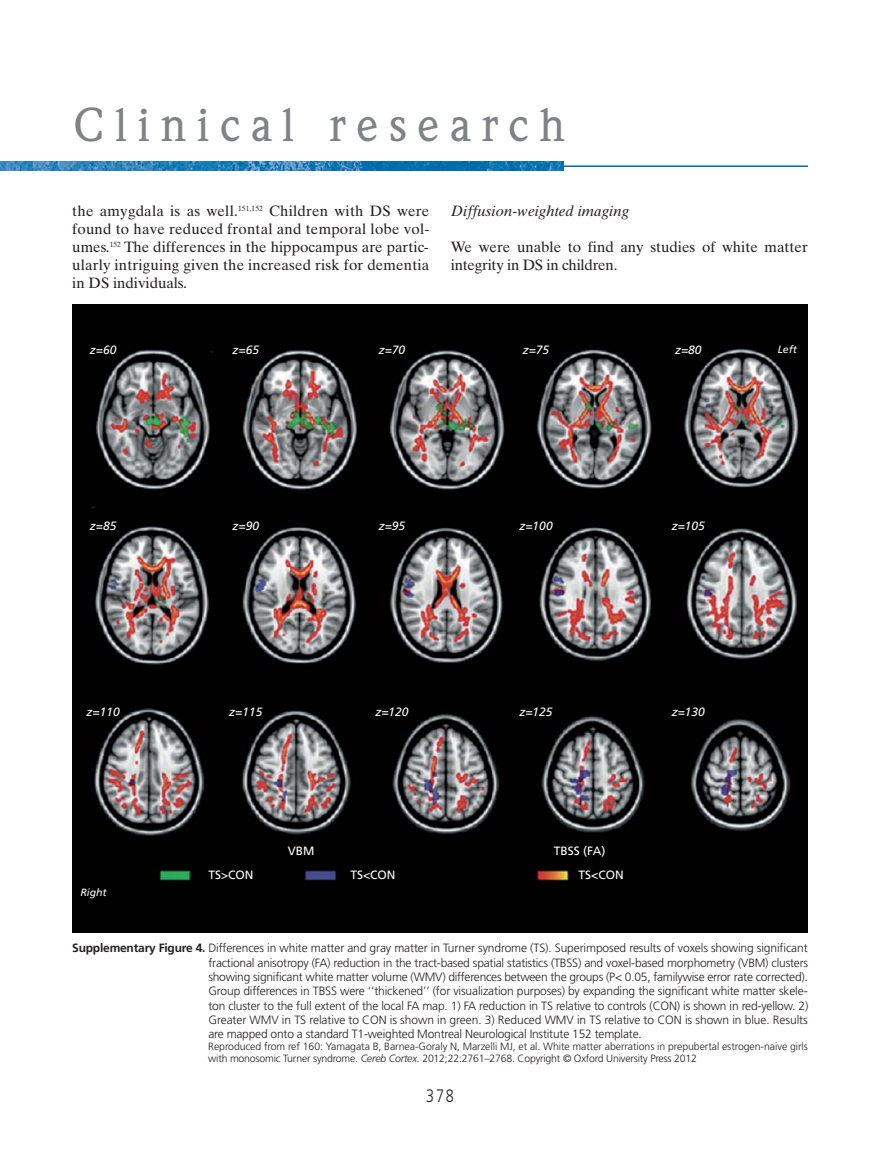
<style>
.page{position:relative;width:893px;height:1149px;background:#fff}
.page>*{position:absolute;margin:0;border:0;box-sizing:border-box;transform-origin:0 0}
.t1{font:500 46.5px "Weidemann";letter-spacing:.22em;color:#808285}
.t2{font:300 18px "Frutiger";color:#231f20;scale:.8 1}
.t3{font:15px/18px "Times Ten";color:#231f20;text-align:justify}
.t4{font:italic 15px "Times Ten";color:#231f20}
.t5{font:300 12px/14.2px "Frutiger";letter-spacing:-.015em;color:#231f20;text-align:justify}
.t6{font:italic 12px "Frutiger";color:#fff}
.t7{font:12px "Frutiger";color:#fff}
.t8{font:300 10.5px/12px "Frutiger";letter-spacing:-.005em;color:#231f20}
.t9{font:italic 10.5px "Frutiger";color:#fff}
.s1{font-weight:700}
.s2{font-style:italic}
</style>
<div class="page">
<hr style="left:393px;top:165px;width:415px;height:2px;background:#006aa8">
<img style="left:0;top:161px;width:563px;height:10px">
<img style="left:72px;top:305px;width:736px;height:627px">
<h1 class="t1" style="left:74px;top:108px;width:493px">Clinical research</h1>
<p class="t3" style="left:72px;top:203px;width:359px">the amygdala is as well.<sup>151,152</sup> Children with DS were found to have reduced frontal and temporal lobe vol&shy;umes.<sup>152</sup> The differences in the hippocampus are partic&shy;ularly intriguing given the increased risk for dementia in DS individuals.</p>
<p class="t4" style="left:451px;top:205px;width:180px">Diffusion-weighted imaging</p>
<p class="t3" style="left:451px;top:239px;width:359px">We were unable to find any studies of white matter integrity in DS in children.</p>
<p class="t6" style="left:90px;top:344px;width:28px">z=60</p>
<p class="t6" style="left:232px;top:344px;width:28px">z=65</p>
<p class="t6" style="left:379px;top:344px;width:28px">z=70</p>
<p class="t6" style="left:523px;top:344px;width:28px">z=75</p>
<p class="t6" style="left:675px;top:344px;width:28px">z=80</p>
<p class="t6" style="left:90px;top:521px;width:28px">z=85</p>
<p class="t6" style="left:232px;top:521px;width:28px">z=90</p>
<p class="t6" style="left:379px;top:521px;width:28px">z=95</p>
<p class="t6" style="left:519px;top:521px;width:35px">z=100</p>
<p class="t6" style="left:672px;top:521px;width:35px">z=105</p>
<p class="t6" style="left:87px;top:706px;width:35px">z=110</p>
<p class="t6" style="left:229px;top:706px;width:35px">z=115</p>
<p class="t6" style="left:375px;top:706px;width:35px">z=120</p>
<p class="t6" style="left:519px;top:706px;width:35px">z=125</p>
<p class="t6" style="left:672px;top:706px;width:35px">z=130</p>
<p class="t7" style="left:288px;top:846px;width:28px">VBM</p>
<p class="t7" style="left:554px;top:846px;width:53px">TBSS (FA)</p>
<p class="t9" style="left:80px;top:887px;width:28px">Right</p>
<p class="t7" style="left:208px;top:869px;width:47px">TS&gt;CON</p>
<p class="t7" style="left:350px;top:869px;width:47px">TS&lt;CON</p>
<p class="t7" style="left:578px;top:869px;width:47px">TS&lt;CON</p>
<p class="t9" style="left:778px;top:345px;width:21px">Left</p>
<p class="t5" style="left:208px;top:941px;width:601px;text-indent:-136px"><span class="s1">Supplementary Figure 4.</span> Differences in white matter and gray matter in Turner syndrome (TS). Superimposed results of voxels showing significant fractional anisotropy (FA) reduction in the tract-based spatial statistics (TBSS) and voxel-based morphometry (VBM) clusters showing significant white matter volume (WMV) differences between the groups (P&lt; 0.05, familywise error rate corrected).<br>Group differences in TBSS were ‘‘thickened’’ (for visualization purposes) by expanding the significant white matter skele&shy;ton cluster to the full extent of the local FA map. 1) FA reduction in TS relative to controls (CON) is shown in red-yellow. 2)<br>Greater WMV in TS relative to CON is shown in green. 3) Reduced WMV in TS relative to CON is shown in blue. Results are mapped onto a standard T1-weighted Montreal Neurological Institute 152 template.</p>
<p class="t8" style="left:208px;top:1040px;width:601px">Reproduced from ref 160: Yamagata B, Barnea-Goraly N, Marzelli MJ, et al. White matter aberrations in prepubertal estrogen-naive girls with monosomic Turner syndrome. <span class="s2">Cereb Cortex</span>. 2012;22:2761–2768. Copyright © Oxford University Press 2012</p>
<h2 class="t2" style="left:426px;top:1088px;width:36px">378</h2>
</div>
